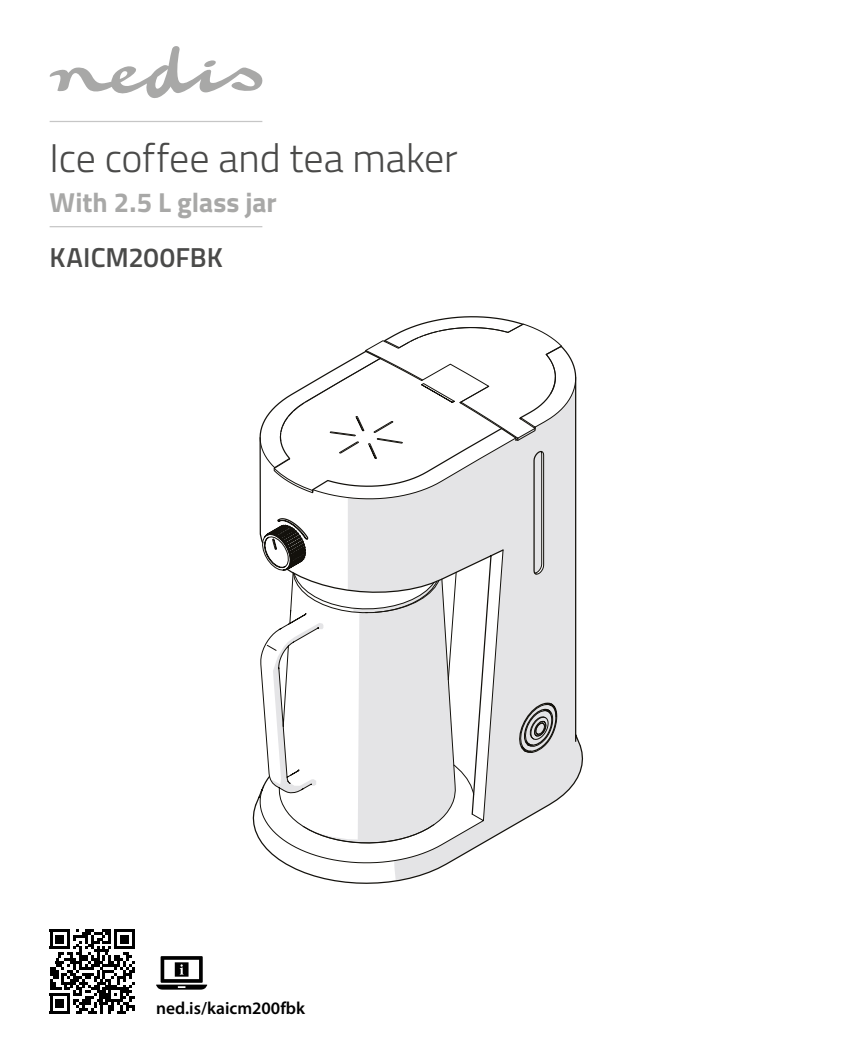
<style>
.page{position:relative;width:851px;height:1063px;background:#fff}
.page>*{position:absolute;margin:0;border:0;box-sizing:border-box;transform-origin:0 0}
.t1{font:300 40px "Titillium";letter-spacing:-.005em;color:#4a4a49}
.t2{font:700 27.5px "Titillium";color:#a8a8a7}
.t3{font:600 27.5px "Titillium";color:#4a4a49}
.t4{font:600 17.5px "Myriad Pro";color:#000}
</style>
<div class="page">
<svg style="left:50px;top:929px;width:85px;height:85px"></svg>
<svg style="left:156px;top:956px;width:51px;height:34px"></svg>
<hr style="left:50px;top:121px;width:212px;height:1px;background:#c6c6c6">
<svg style="left:50px;top:46px;width:213px;height:52px"></svg>
<svg style="left:252px;top:316px;width:331px;height:568px"></svg>
<svg style="left:529px;top:716px;width:20px;height:27px"></svg>
<hr style="left:50px;top:226px;width:212px;height:1px;background:#c6c6c6">
<p class="t1" style="left:50px;top:129px;width:409px">Ice coffee and tea maker</p>
<p class="t2" style="left:50px;top:181px;width:228px">With 2.5 L glass jar</p>
<p class="t3" style="left:50px;top:237px;width:175px">KAICM200FBK</p>
<p class="t4" style="left:156px;top:997px;width:150px">ned.is/kaicm200fbk</p>
</div>
